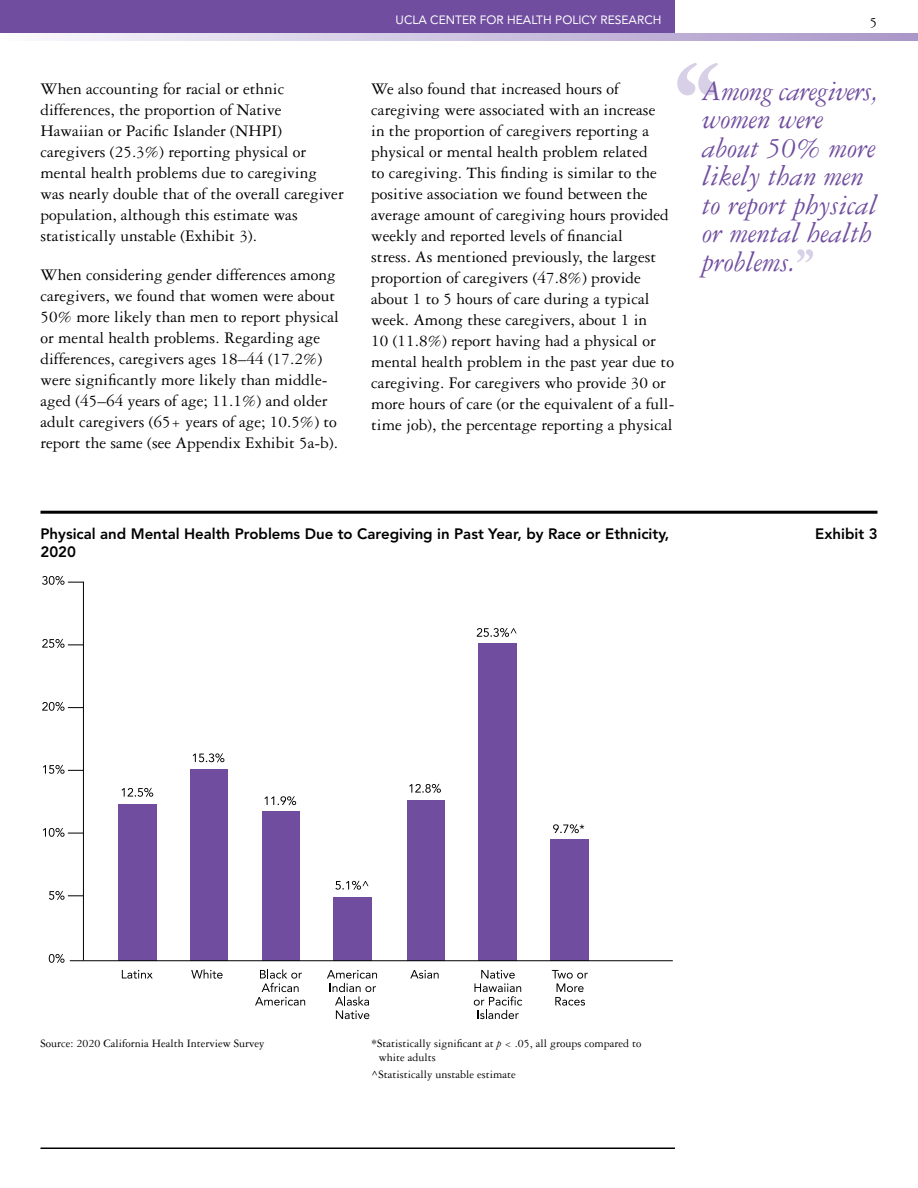
<style>
.page{position:relative;width:918px;height:1188px;background:#fff}
.page>*{position:absolute;margin:0;border:0;box-sizing:border-box;transform-origin:0 0}
.t1{font:700 150px "Garamond Three";color:#d7d0e7}
.t2{font:italic 30px/28.5px "Garamond Three";color:#704d9f}
.Text_2{font:17.25px/21px "Garamond Three";color:#000}
.t3{font:800 15px/18px "Avenir";color:#000}
.t4{font:15px "Garamond Three";color:#000}
.t5{font:12px/13.5px "Garamond Three";color:#000}
.t6{font:12px "Avenir";color:#fff}
.s1{font-weight:700;font-style:normal;font-size:60px;color:#d7d0e7}
.s2{color:#fff}
.s3{font-style:italic}
</style>
<div class="page">
<hr style="left:40px;top:1148px;width:635px;height:1px;background:#000">
<div style="left:0;top:0;width:675px;height:36px;background:#704d9f"></div>
<svg style="left:0;top:34px;width:918px;height:6px;background:#d0c6e2"></svg>
<hr style="left:83px;top:582px;width:1px;height:378px;background:#000">
<div style="left:550px;top:839px;width:38px;height:122px;background:#704d9f"></div>
<div style="left:478px;top:643px;width:39px;height:318px;background:#704d9f"></div>
<div style="left:407px;top:800px;width:38px;height:161px;background:#704d9f"></div>
<div style="left:333px;top:897px;width:39px;height:64px;background:#704d9f"></div>
<div style="left:262px;top:811px;width:37px;height:150px;background:#704d9f"></div>
<div style="left:190px;top:769px;width:37px;height:192px;background:#704d9f"></div>
<div style="left:118px;top:804px;width:39px;height:157px;background:#704d9f"></div>
<svg style="left:42px;top:576px;width:42px;height:9px"></svg>
<svg style="left:42px;top:639px;width:42px;height:9px"></svg>
<svg style="left:42px;top:702px;width:42px;height:9px"></svg>
<svg style="left:43px;top:765px;width:41px;height:9px"></svg>
<svg style="left:43px;top:828px;width:41px;height:9px"></svg>
<svg style="left:49px;top:891px;width:35px;height:9px"></svg>
<svg style="left:49px;top:954px;width:16px;height:9px"></svg>
<hr style="left:70px;top:960px;width:603px;height:1px;background:#000">
<svg style="left:122px;top:970px;width:31px;height:9px"></svg>
<svg style="left:191px;top:969px;width:32px;height:10px"></svg>
<svg style="left:255px;top:969px;width:50px;height:37px"></svg>
<svg style="left:327px;top:970px;width:50px;height:49px"></svg>
<svg style="left:410px;top:970px;width:29px;height:9px"></svg>
<svg style="left:474px;top:970px;width:48px;height:49px"></svg>
<svg style="left:552px;top:970px;width:36px;height:36px"></svg>
<svg style="left:122px;top:788px;width:31px;height:9px"></svg>
<svg style="left:193px;top:753px;width:31px;height:9px"></svg>
<svg style="left:264px;top:796px;width:32px;height:9px"></svg>
<svg style="left:409px;top:784px;width:32px;height:9px"></svg>
<svg style="left:553px;top:824px;width:31px;height:9px"></svg>
<svg style="left:335px;top:881px;width:33px;height:9px"></svg>
<svg style="left:477px;top:628px;width:40px;height:9px"></svg>
<hr style="left:40px;top:511px;width:838px;height:3px;background:#000">
<p class="Text_2" style="left:40px;top:79px;width:305px">When accounting for racial or ethnic differences, the proportion of Native Hawaiian or Pacific Islander (NHPI) caregivers (25.3%) reporting physical or mental health problems due to caregiving was nearly double that of the overall caregiver population, although this estimate was statistically unstable (Exhibit 3).</p>
<p class="Text_2" style="left:40px;top:264px;width:300px">When considering gender differences among caregivers, we found that women were about 50% more likely than men to report physical or mental health problems. Regarding age differences, caregivers ages 18–44 (17.2%) were significantly more likely than middle&shy;aged (45–64 years of age; 11.1%) and older adult caregivers (65+ years of age; 10.5%) to report the same (see Appendix Exhibit 5a-b).</p>
<p class="t6" style="left:396px;top:13px;width:267px">UCLA CENTER FOR HEALTH POLICY RESEARCH</p>
<p class="t4" style="left:870px;top:14px;width:9px">5</p>
<h1 class="t1" style="left:670px;top:29px;width:56px">‘‘</h1>
<h2 class="t2" style="left:702px;top:77px;width:178px">Among caregivers, women were about 50% more likely than men to report physical or mental health problems.<span class="s1">’’</span></h2>
<p class="Text_2" style="left:371px;top:78px;width:305px">We also found that increased hours of caregiving were associated with an increase<br>in the proportion of caregivers reporting a physical or mental health problem related<br>to caregiving. This finding is similar to the positive association we found between the average amount of caregiving hours provided weekly and reported levels of financial<br>stress. As mentioned previously, the largest proportion of caregivers (47.8%) provide about 1 to 5 hours of care during a typical week. Among these caregivers, about 1 in<br>10 (11.8%) report having had a physical or mental health problem in the past year due to caregiving. For caregivers who provide 30 or more hours of care (or the equivalent of a full&shy;time job), the percentage reporting a physical</p>
<p class="t3" style="left:40px;top:524px;width:630px">Physical and Mental Health Problems Due to Caregiving in Past Year, by Race or Ethnicity,<br>2020<span class="s2">:</span></p>
<p class="t3" style="left:815px;top:524px;width:68px">Exhibit 3<span class="s2">:</span></p>
<p class="t5" style="left:40px;top:1037px;width:225px">Source: 2020 California Health Interview Survey</p>
<p class="t5" style="left:379px;top:1037px;width:264px;text-indent:-7px">*Statistically significant at <span class="s3">p</span> &lt; .05, all groups compared to white adults</p>
<p class="t5" style="left:371px;top:1067px;width:146px">^Statistically unstable estimate</p>
</div>
